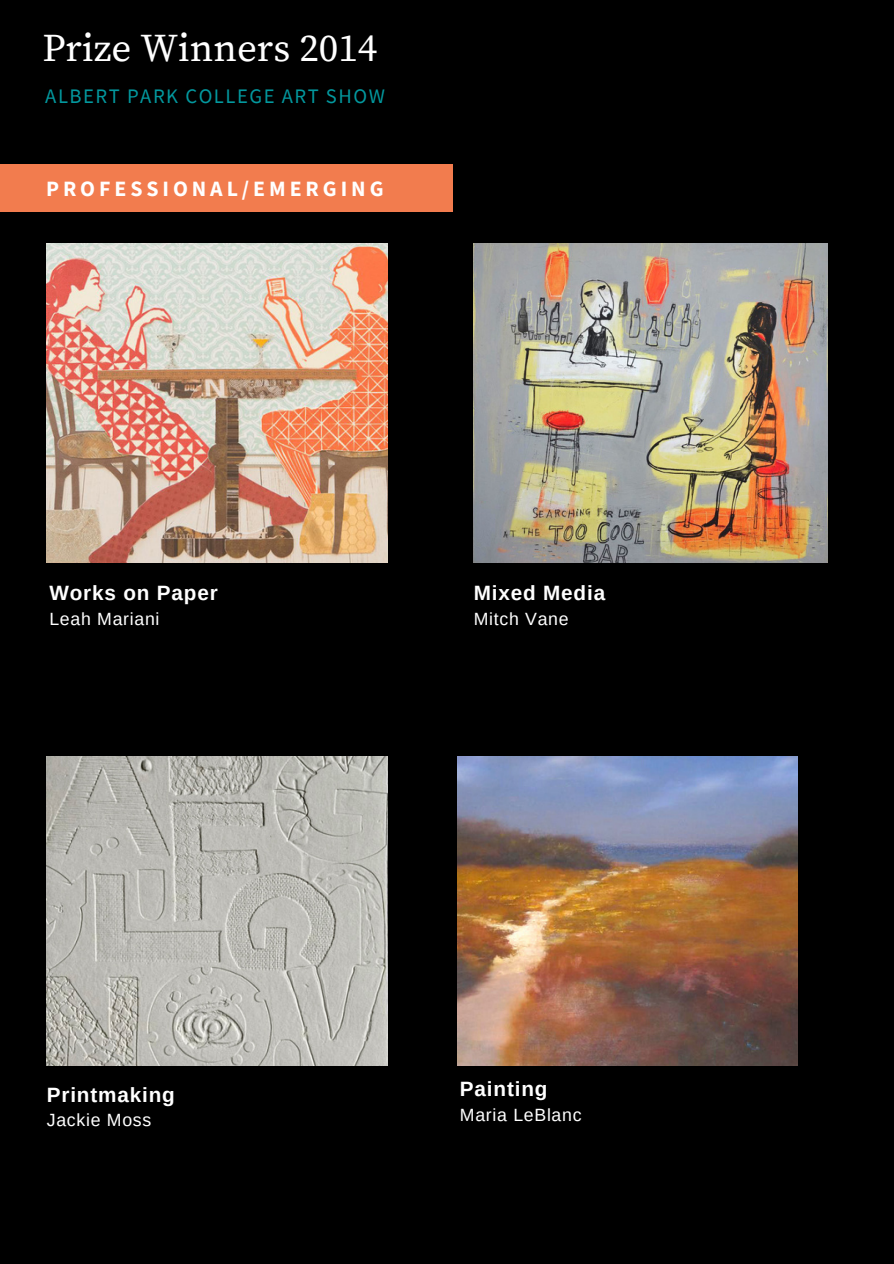
<style>
.page{position:relative;width:894px;height:1264px;background:#fff}
.page>*{position:absolute;margin:0;border:0;box-sizing:border-box;transform-origin:0 0}
.t1{font:39px "Source Serif Pro";color:#fff}
.t2{font:700 21.75px "Source Sans Pro";letter-spacing:.18em;color:#fff}
.t3{font:700 20.7px "Arimo";letter-spacing:.04em;color:#fff}
.t4{font:20.55px "Source Sans Pro";letter-spacing:.075em;color:#03989e}
.t5{font:17.7px "Arimo";letter-spacing:.04em;color:#fff}
</style>
<div class="page">
<div style="left:0;top:0;width:893px;height:1263px;background:#000"></div>
<div style="left:0;top:164px;width:453px;height:48px;background:#f27c4e"></div>
<img style="left:47px;top:243px;width:340px;height:320px">
<img style="left:473px;top:243px;width:354px;height:320px">
<img style="left:47px;top:757px;width:340px;height:308px">
<img style="left:457px;top:757px;width:340px;height:308px">
<p class="t1" style="left:43px;top:26px;width:336px">Prize Winners 2014</p>
<p class="t4" style="left:45px;top:83px;width:341px">ALBERT PARK COLLEGE ART SHOW</p>
<p class="t2" style="left:46px;top:174px;width:339px">PROFESSIONAL/EMERGING</p>
<p class="t3" style="left:49px;top:581px;width:170px">Works on Paper</p>
<p class="t5" style="left:49px;top:608px;width:112px">Leah Mariani</p>
<p class="t3" style="left:473px;top:581px;width:133px">Mixed Media</p>
<p class="t5" style="left:473px;top:608px;width:96px">Mitch Vane</p>
<p class="t3" style="left:47px;top:1082px;width:129px">Printmaking</p>
<p class="t5" style="left:47px;top:1110px;width:106px">Jackie Moss</p>
<p class="t3" style="left:460px;top:1077px;width:89px">Painting</p>
<p class="t5" style="left:460px;top:1104px;width:123px">Maria LeBlanc</p>
</div>
